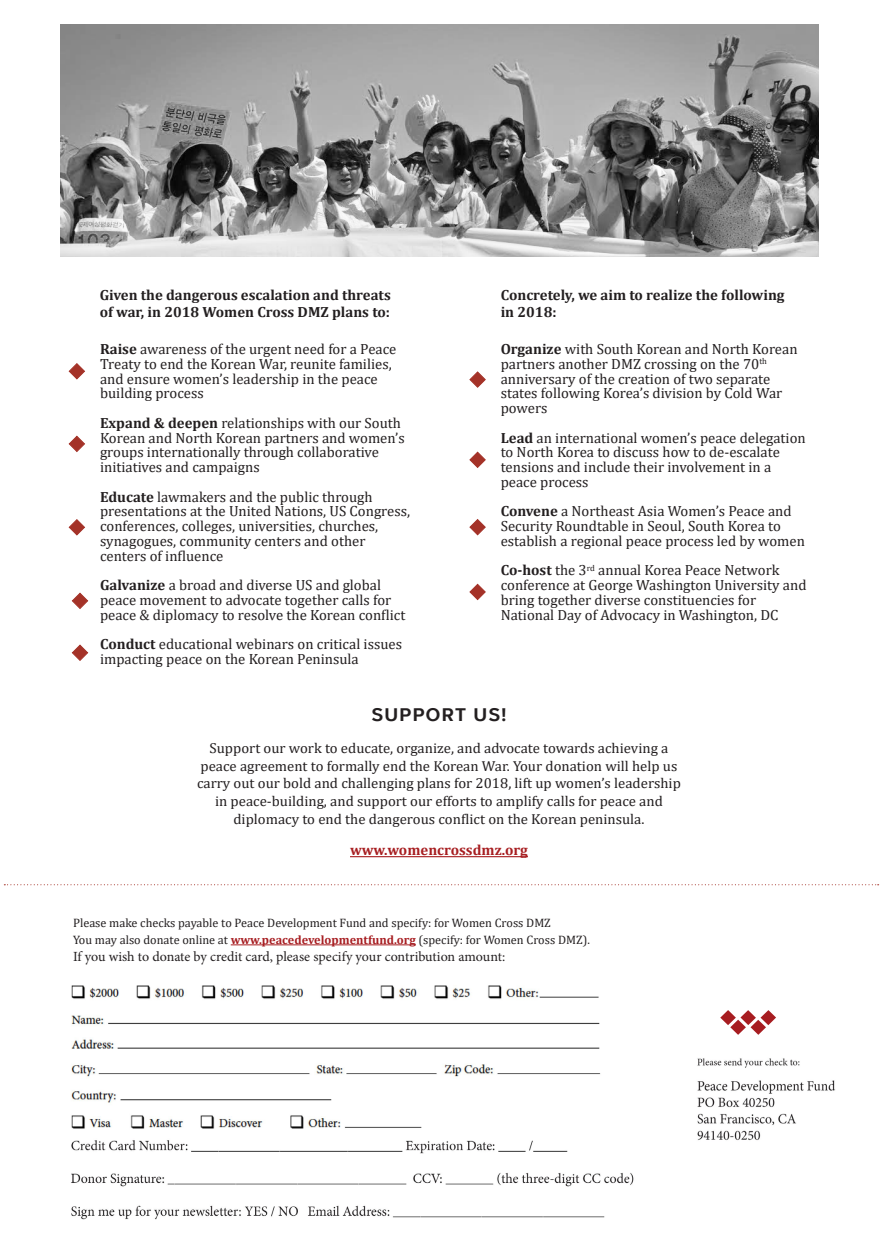
<style>
.page{position:relative;width:882px;height:1260px;background:#fff}
.page>*{position:absolute;margin:0;border:0;box-sizing:border-box;transform-origin:0 0}
.t1{font:700 18.9px "Proxima Nova";letter-spacing:.07em;color:#231f20}
.t2{font:14.7px/14.7px "Cambria";color:#231f20}
.t3{font:700 14.7px/17.7px "Cambria";color:#231f20}
.t4{font:700 14.7px "Cambria";color:#a71e21}
.t5{font:14.53px/17.7px "Cambria";color:#231f20;text-align:center}
.t6{font:14px "Minion Pro";letter-spacing:-.005em;color:#231f20}
.t7{font:12.25px "Cambria";color:#231f20}
.s1{font-weight:700}
.s2{font-weight:700;color:#a71e22}
</style>
<div class="page">
<svg style="left:69px;top:364px;width:16px;height:15px"></svg>
<svg style="left:69px;top:436px;width:16px;height:16px"></svg>
<svg style="left:69px;top:520px;width:16px;height:15px"></svg>
<svg style="left:470px;top:372px;width:15px;height:15px"></svg>
<svg style="left:470px;top:452px;width:15px;height:16px"></svg>
<svg style="left:470px;top:519px;width:15px;height:16px"></svg>
<svg style="left:72px;top:593px;width:16px;height:16px"></svg>
<svg style="left:72px;top:645px;width:16px;height:15px"></svg>
<svg style="left:470px;top:584px;width:15px;height:16px"></svg>
<img style="left:71px;top:985px;width:563px;height:235px">
<svg style="left:4px;top:884px;width:875px;height:1px"></svg>
<hr style="left:350px;top:856px;width:178px;height:1px;background:#a71e21">
<img style="left:61px;top:25px;width:757px;height:231px">
<img style="left:697px;top:1058px;width:138px;height:83px">
<svg style="left:730px;top:1020px;width:16px;height:15px"></svg>
<svg style="left:740px;top:1010px;width:16px;height:15px"></svg>
<svg style="left:761px;top:1010px;width:15px;height:15px"></svg>
<svg style="left:720px;top:1010px;width:16px;height:15px"></svg>
<svg style="left:751px;top:1020px;width:15px;height:15px"></svg>
<hr style="left:231px;top:944px;width:185px;height:1px;background:#a71e22">
<p class="t3" style="left:100px;top:285px;width:293px">Given the dangerous escalation and threats of war, in 2018 Women Cross DMZ plans to:</p>
<p class="t3" style="left:501px;top:285px;width:285px">Concretely, we aim to realize the following in 2018:</p>
<p class="t2" style="left:100px;top:342px;width:298px"><span class="s1">Raise</span> awareness of the urgent need for a Peace Treaty to end the Korean War, reunite families, and ensure women’s leadership in the peace building process</p>
<p class="t2" style="left:100px;top:415px;width:306px"><span class="s1">Expand &amp; deepen</span> relationships with our South Korean and North Korean partners and women’s groups internationally through collaborative initiatives and campaigns</p>
<p class="t2" style="left:100px;top:489px;width:312px"><span class="s1">Educate</span> lawmakers and the public through presentations at the United Nations, US Congress, conferences, colleges, universities, churches, synagogues, community centers and other centers of influence</p>
<p class="t2" style="left:100px;top:578px;width:307px"><span class="s1">Galvanize</span> a broad and diverse US and global peace movement to advocate together calls for peace &amp; diplomacy to resolve the Korean conflict</p>
<p class="t2" style="left:100px;top:637px;width:304px"><span class="s1">Conduct</span> educational webinars on critical issues impacting peace on the Korean Peninsula</p>
<p class="t2" style="left:501px;top:342px;width:298px"><span class="s1">Organize</span> with South Korean and North Korean partners another DMZ crossing on the 70<sup>th </sup>anniversary of the creation of two separate states following Korea’s division by Cold War powers</p>
<p class="t2" style="left:501px;top:430px;width:307px"><span class="s1">Lead</span> an international women’s peace delegation to North Korea to discuss how to de-escalate tensions and include their involvement in a peace process</p>
<p class="t2" style="left:501px;top:504px;width:306px"><span class="s1">Convene</span> a Northeast Asia Women’s Peace and<br>Security Roundtable in Seoul, South Korea to establish a regional peace process led by women</p>
<p class="t2" style="left:501px;top:563px;width:307px"><span class="s1">Co-host</span> the 3<sup>rd</sup> annual Korea Peace Network conference at George Washington University and bring together diverse constituencies for</p>
<p class="t2" style="left:501px;top:607px;width:279px">National Day of Advocacy in Washington, DC</p>
<p class="t1" style="left:372px;top:704px;width:136px">SUPPORT US!</p>
<p class="t5" style="left:197px;top:739px;width:485px">Support our work to educate, organize, and advocate towards achieving a peace agreement to formally end the Korean War. Your donation will help us carry out our bold and challenging plans for 2018, lift up women’s leadership in peace-building, and support our efforts to amplify calls for peace and diplomacy to end the dangerous conflict on the Korean peninsula.</p>
<p class="t4" style="left:350px;top:840px;width:179px">www.womencrossdmz.org</p>
<p class="t7" style="left:73px;top:916px;width:479px">Please make checks payable to Peace Development Fund and specify: for Women Cross DMZ</p>
<p class="t7" style="left:73px;top:933px;width:518px">You may also donate online at <span class="s2">www.peacedevelopmentfund.org</span> (specify: for Women Cross DMZ).</p>
<p class="t6" style="left:73px;top:947px;width:434px">If you wish to donate by credit card, please specify your contribution amount:</p>
</div>
